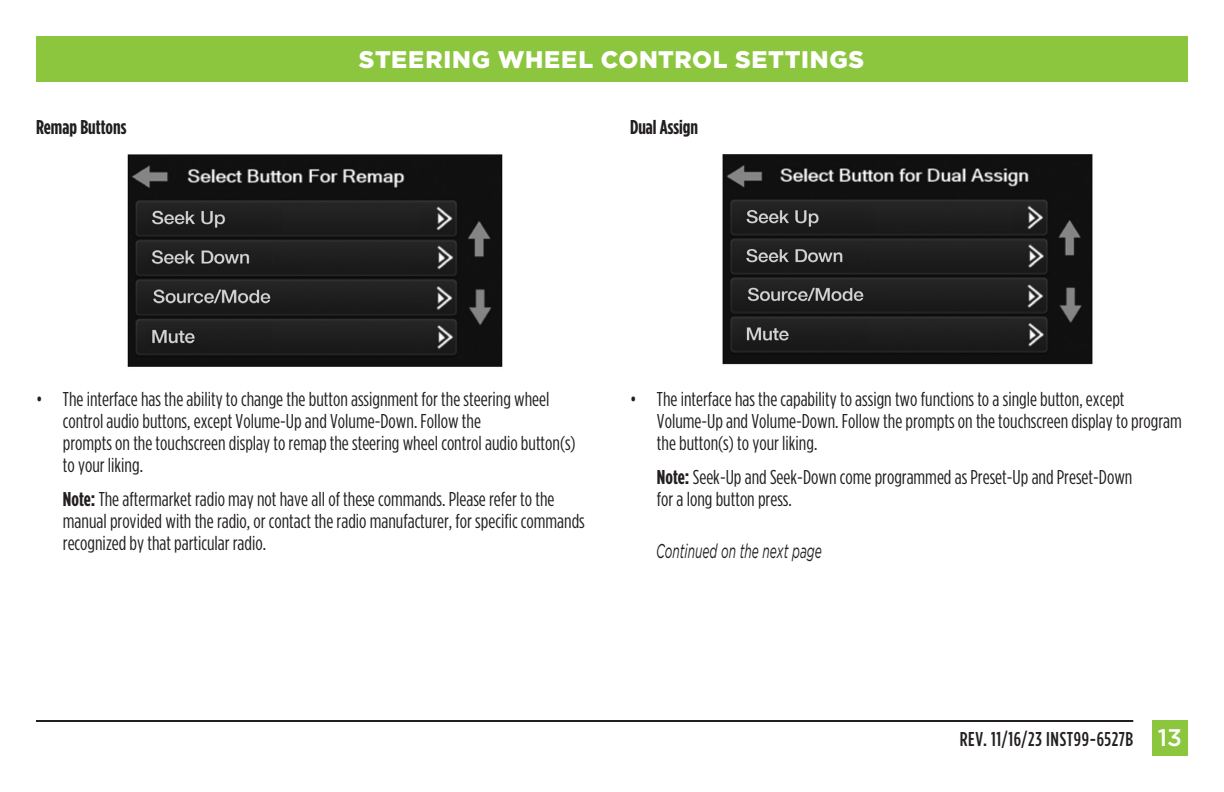
<style>
.page{position:relative;width:1224px;height:792px;background:#fff}
.page>*{position:absolute;margin:0;border:0;box-sizing:border-box;transform-origin:0 0}
.t1{font:900 24px "Gotham";letter-spacing:.03em;color:#fff}
.t2{font:20px/22px "Gotham Condensed";color:#231f20}
.t3{font:500 20px "Gotham Condensed";letter-spacing:.03em;color:#231f20}
.t4{font:700 20px "Gotham Condensed";color:#231f20}
.t5{font:italic 20px "Gotham";color:#231f20;scale:.6 1}
.s1{font-weight:700}
.s2{font-family:"Gotham";font-size:24px;color:#fff}
</style>
<div class="page">
<hr style="left:36px;top:720px;width:1097px;height:2px;background:#231f20">
<div style="left:36px;top:36px;width:1152px;height:45px;background:#8bc63e"></div>
<div style="left:1152px;top:720px;width:36px;height:36px;background:#8bc63e"></div>
<img style="left:127px;top:154px;width:376px;height:213px">
<img style="left:722px;top:154px;width:371px;height:211px">
<p class="t1" style="left:359px;top:46px;width:507px">STEERING WHEEL CONTROL SETTINGS</p>
<p class="t4" style="left:36px;top:116px;width:92px">Remap Buttons</p>
<p class="t4" style="left:630px;top:116px;width:70px">Dual Assign</p>
<p class="t2" style="left:63px;top:388px;width:514px;text-indent:-27px">• The interface has the ability to change the button assignment for the steering wheel control audio buttons, except Volume-Up and Volume-Down. Follow the<br>prompts on the touchscreen display to remap the steering wheel control audio button(s) to your liking.</p>
<p class="t2" style="left:63px;top:488px;width:523px"><span class="s1">Note:</span> The aftermarket radio may not have all of these commands. Please refer to the manual provided with the radio, or contact the radio manufacturer, for specific commands recognized by that particular radio.</p>
<p class="t2" style="left:657px;top:388px;width:526px;text-indent:-27px">• The interface has the capability to assign two functions to a single button, except<br>Volume-Up and Volume-Down. Follow the prompts on the touchscreen display to program the button(s) to your liking.</p>
<p class="t2" style="left:657px;top:466px;width:477px"><span class="s1">Note:</span> Seek-Up and Seek-Down come programmed as Preset-Up and Preset-Down for a long button press.</p>
<p class="t5" style="left:656px;top:540px;width:278px">Continued on the next page</p>
<p class="t3" style="left:960px;top:728px;width:224px">REV. 11/16/23 INST99-6527B <span class="s2">13</span></p>
</div>
